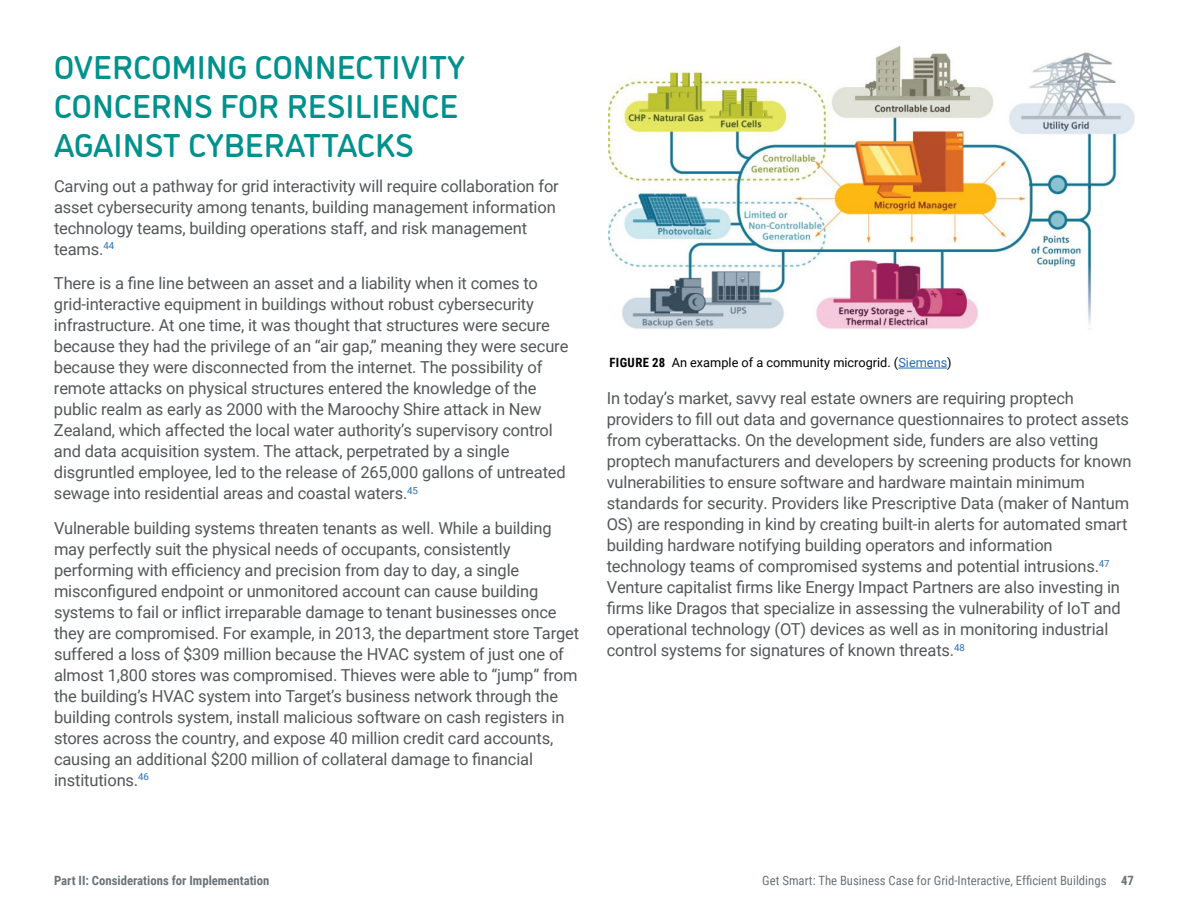
<style>
.page{position:relative;width:1188px;height:918px;background:#fff}
.page>*{position:absolute;margin:0;border:0;box-sizing:border-box;transform-origin:0 0}
.t1{font:500 33px/39px "DI Nosaur";color:#00918d}
.t2{font:16.5px/21px "Roboto";letter-spacing:-.01em;color:#545759}
.t3{font:12.75px "Roboto Condensed";color:#6a747b}
.t4{font:12.75px "Roboto";color:#000}
.t5{font:700 12.75px "Roboto Condensed";color:#6a747b}
.s1{font-family:"Roboto Condensed";font-weight:700}
.s2{color:#266db6}
.s3{font-weight:700}
</style>
<div class="page">
<img style="left:609px;top:47px;width:525px;height:282px">
<hr style="left:898px;top:368px;width:49px;height:1px;background:#266db6">
<h1 class="t1" style="left:54px;top:46px;width:412px">OVERCOMING CONNECTIVITY<br>CONCERNS FOR RESILIENCE<br>AGAINST CYBERATTACKS</h1>
<p class="t2" style="left:54px;top:175px;width:506px">Carving out a pathway for grid interactivity will require collaboration for asset cybersecurity among tenants, building management information technology teams, building operations staff, and risk management teams.<sup>44</sup></p>
<p class="t2" style="left:54px;top:272px;width:516px">There is a fine line between an asset and a liability when it comes to grid-interactive equipment in buildings without robust cybersecurity infrastructure. At one time, it was thought that structures were secure because they had the privilege of an “air gap,” meaning they were secure because they were disconnected from the internet. The possibility of remote attacks on physical structures entered the knowledge of the public realm as early as 2000 with the Maroochy Shire attack in New Zealand, which affected the local water authority’s supervisory control and data acquisition system. The attack, perpetrated by a single disgruntled employee, led to the release of 265,000 gallons of untreated sewage into residential areas and coastal waters.<sup>45</sup></p>
<p class="t2" style="left:54px;top:517px;width:527px">Vulnerable building systems threaten tenants as well. While a building may perfectly suit the physical needs of occupants, consistently performing with efficiency and precision from day to day, a single misconfigured endpoint or unmonitored account can cause building systems to fail or inflict irreparable damage to tenant businesses once they are compromised. For example, in 2013, the department store Target suffered a loss of $309 million because the HVAC system of just one of almost 1,800 stores was compromised. Thieves were able to “jump” from the building’s HVAC system into Target’s business network through the building controls system, install malicious software on cash registers in stores across the country, and expose 40 million credit card accounts, causing an additional $200 million of collateral damage to financial institutions.<sup>46</sup></p>
<p class="t4" style="left:609px;top:353px;width:344px"><span class="s1">FIGURE 28</span> An example of a community microgrid. (<span class="s2">Siemens</span>)</p>
<p class="t2" style="left:607px;top:387px;width:526px">In today’s market, savvy real estate owners are requiring proptech providers to fill out data and governance questionnaires to protect assets from cyberattacks. On the development side, funders are also vetting proptech manufacturers and developers by screening products for known vulnerabilities to ensure software and hardware maintain minimum standards for security. Providers like Prescriptive Data (maker of Nantum OS) are responding in kind by creating built-in alerts for automated smart building hardware notifying building operators and information technology teams of compromised systems and potential intrusions.<sup>47<br></sup>Venture capitalist firms like Energy Impact Partners are also investing in firms like Dragos that specialize in assessing the vulnerability of IoT and operational technology (OT) devices as well as in monitoring industrial control systems for signatures of known threats.<sup>48</sup></p>
<p class="t5" style="left:54px;top:872px;width:217px">Part II: Considerations for Implementation</p>
<p class="t3" style="left:762px;top:872px;width:373px">Get Smart: The Business Case for Grid-Interactive, Efficient Buildings <span class="s3">47</span></p>
</div>
